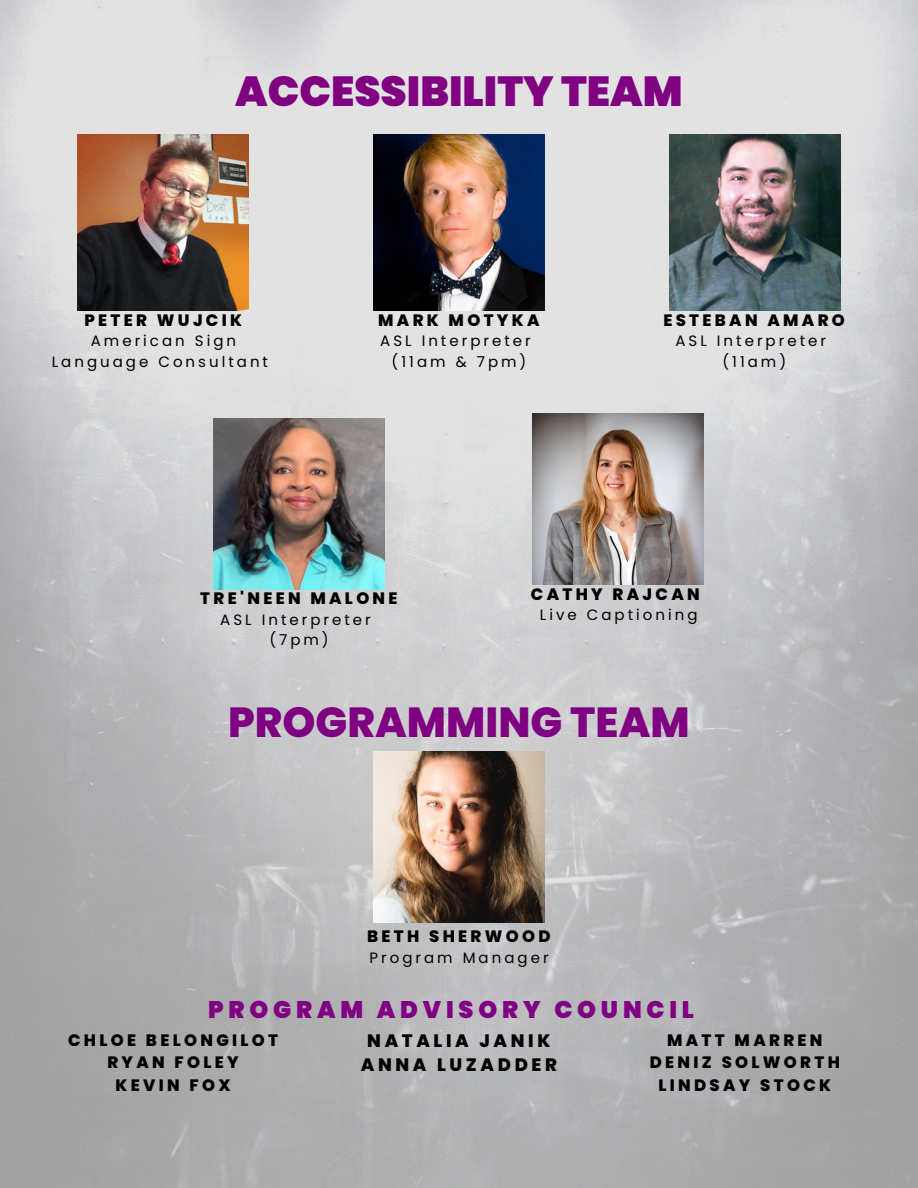
<style>
.page{position:relative;width:918px;height:1188px;background:#fff}
.page>*{position:absolute;margin:0;border:0;box-sizing:border-box;transform-origin:0 0}
.t1{font:900 42px "Poppins";color:#7f0080}
.t2{font:800 42px "Poppins";color:#7f0080}
.t3{font:900 24px "Poppins";letter-spacing:.2em;color:#7f0080}
.t4{font:800 18px/24.8px "Poppins";letter-spacing:.2em;color:#000;text-align:center}
.t5{font:800 16.5px/22.5px "Poppins";letter-spacing:.2em;color:#000;text-align:center}
.t6{font:15px/20.2px "Poppins";letter-spacing:.2em;color:#000;text-align:center}
</style>
<div class="page">
<img style="left:0;top:0;width:918px;height:1188px">
<img style="left:78px;top:134px;width:171px;height:177px">
<img style="left:373px;top:134px;width:171px;height:177px">
<img style="left:669px;top:134px;width:171px;height:177px">
<img style="left:213px;top:419px;width:171px;height:171px">
<img style="left:533px;top:414px;width:171px;height:171px">
<img style="left:373px;top:752px;width:171px;height:171px">
<h1 class="t1" style="left:235px;top:62px;width:449px">ACCESSIBILITY TEAM</h1>
<p class="t5" style="left:84px;top:309px;width:159px">PETER WUJCIK</p>
<p class="t6" style="left:52px;top:331px;width:218px">American Sign<br>Language Consultant</p>
<p class="t5" style="left:378px;top:309px;width:163px">MARK MOTYKA</p>
<p class="t6" style="left:380px;top:331px;width:152px">ASL Interpreter (11am &amp; 7pm)</p>
<p class="t5" style="left:663px;top:309px;width:183px">ESTEBAN AMARO</p>
<p class="t6" style="left:676px;top:331px;width:152px">ASL Interpreter (11am)</p>
<p class="t5" style="left:200px;top:587px;width:199px">TRE'NEEN MALONE</p>
<p class="t6" style="left:220px;top:609px;width:152px">ASL Interpreter (7pm)</p>
<p class="t5" style="left:531px;top:583px;width:170px">CATHY RAJCAN</p>
<p class="t6" style="left:540px;top:604px;width:159px">Live Captioning</p>
<h1 class="t2" style="left:228px;top:693px;width:463px">PROGRAMMING TEAM</h1>
<p class="t5" style="left:367px;top:925px;width:185px">BETH SHERWOOD</p>
<p class="t6" style="left:369px;top:947px;width:181px">Program Manager</p>
<h2 class="t3" style="left:208px;top:993px;width:487px">PROGRAM ADVISORY COUNCIL</h2>
<p class="t5" style="left:650px;top:1029px;width:192px">MATT MARREN<br>DENIZ SOLWORTH<br>LINDSAY STOCK</p>
<p class="t5" style="left:68px;top:1029px;width:212px">CHLOE BELONGILOT<br>RYAN FOLEY<br>KEVIN FOX</p>
<p class="t4" style="left:361px;top:1028px;width:198px">NATALIA JANIK<br>ANNA LUZADDER</p>
</div>
